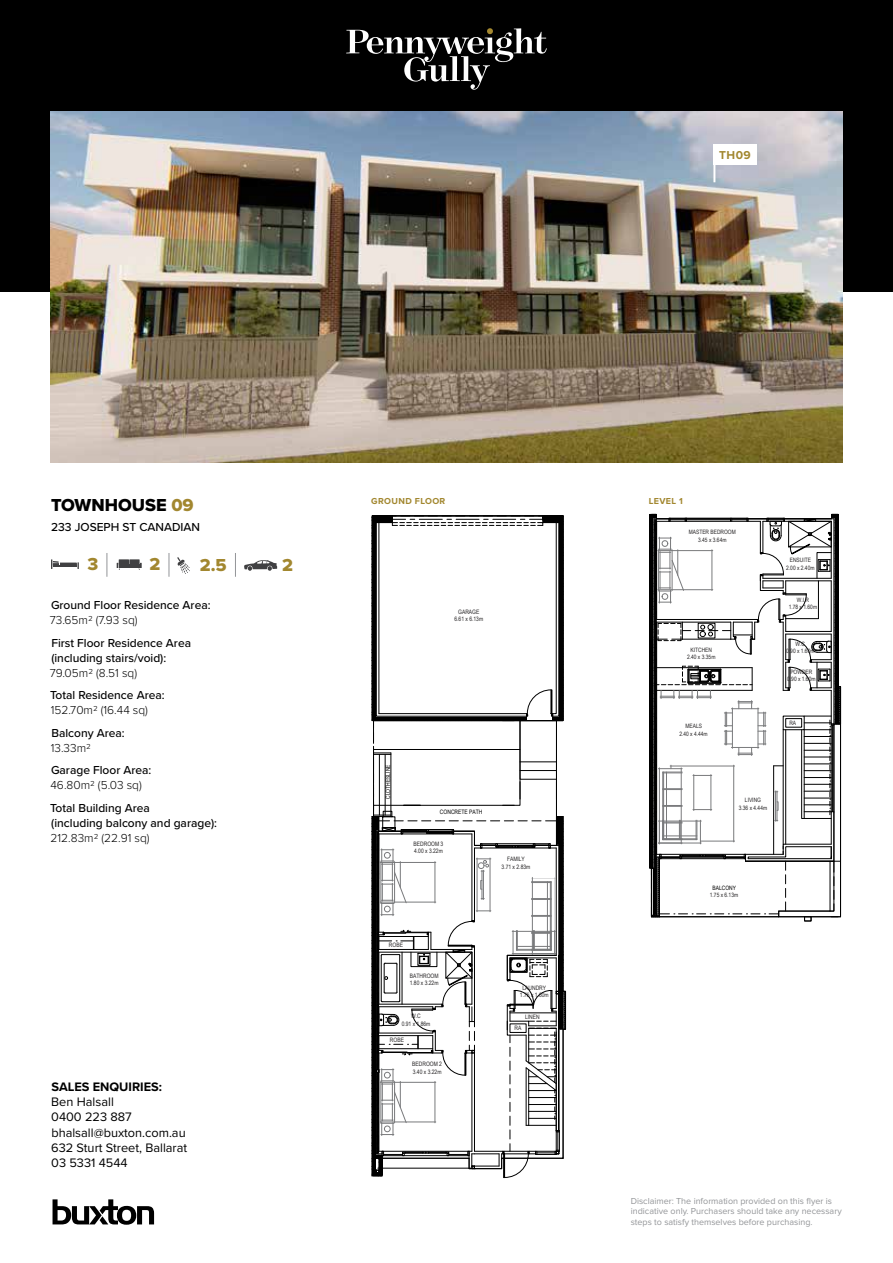
<style>
.page{position:relative;width:893px;height:1263px;background:#fff}
.page>*{position:absolute;margin:0;border:0;box-sizing:border-box;transform-origin:0 0}
.t1{font:18px "Proxima Nova Extrabld";color:#000}
.t2{font:18px "Proxima Nova Extrabld";color:#a2872f}
.t3{font:12.75px/15.3px "Proxima Nova";color:#000}
.t4{font:700 12.75px "Proxima Nova";color:#000}
.t5{font:500 12px/15px "Proxima Nova";color:#000}
.t6{font:300 12px "Proxima Nova";color:#000}
.t7{font:700 11.85px "Proxima Nova";color:#a2872f}
.t8{font:9px/10.5px "Proxima Nova";color:#939598}
.t9{font:700 9px "Proxima Nova";letter-spacing:.04em;color:#a2872f}
.t10{font:6px/7.5px "Arial Narrow";color:#262425;text-align:center}
.t11{font:6px "Arial Narrow";color:#000}
.s1{color:#a2872f}
</style>
<div class="page">
<div style="left:0;top:0;width:893px;height:291px;background:#000"></div>
<img style="left:50px;top:111px;width:792px;height:352px">
<svg style="left:53px;top:1199px;width:101px;height:26px"></svg>
<div style="left:713px;top:145px;width:44px;height:20px;background:#fff"></div>
<svg style="left:713px;top:165px;width:2px;height:17px"></svg>
<svg style="left:372px;top:515px;width:194px;height:663px"></svg>
<svg style="left:649px;top:514px;width:192px;height:407px"></svg>
<svg style="left:346px;top:28px;width:201px;height:62px"></svg>
<svg style="left:107px;top:553px;width:1px;height:24px"></svg>
<svg style="left:169px;top:553px;width:1px;height:24px"></svg>
<svg style="left:235px;top:553px;width:1px;height:24px"></svg>
<svg style="left:117px;top:559px;width:25px;height:11px"></svg>
<svg style="left:177px;top:557px;width:13px;height:17px"></svg>
<svg style="left:244px;top:560px;width:33px;height:11px"></svg>
<svg style="left:51px;top:559px;width:28px;height:10px"></svg>
<h3 class="t7" style="left:719px;top:146px;width:33px">TH09</h3>
<h1 class="t1" style="left:51px;top:492px;width:144px">TOWNHOUSE <span class="s1">09</span></h1>
<h3 class="t5" style="left:51px;top:519px;width:151px">233 JOSEPH ST CANADIAN</h3>
<h1 class="t2" style="left:88px;top:551px;width:12px">3</h1>
<h1 class="t2" style="left:149px;top:551px;width:12px">2</h1>
<h1 class="t2" style="left:200px;top:551px;width:28px">2.5</h1>
<h1 class="t2" style="left:282px;top:552px;width:12px">2</h1>
<h3 class="t5" style="left:51px;top:597px;width:161px">Ground Floor Residence Area:</h3>
<h3 class="t6" style="left:50px;top:613px;width:89px">73.65m2 (7.93 sq)</h3>
<h3 class="t5" style="left:51px;top:635px;width:141px">First Floor Residence Area (including stairs/void):</h3>
<h3 class="t6" style="left:50px;top:666px;width:89px">79.05m2 (8.51 sq)</h3>
<h3 class="t5" style="left:50px;top:687px;width:116px">Total Residence Area:</h3>
<h3 class="t6" style="left:51px;top:703px;width:99px">152.70m2 (16.44 sq)</h3>
<h3 class="t5" style="left:51px;top:725px;width:75px">Balcony Area:</h3>
<h3 class="t6" style="left:51px;top:741px;width:41px">13.33m2</h3>
<h3 class="t5" style="left:51px;top:762px;width:102px">Garage Floor Area:</h3>
<h3 class="t6" style="left:50px;top:778px;width:93px">46.80m2 (5.03 sq)</h3>
<h3 class="t5" style="left:50px;top:800px;width:169px">Total Building Area<br>(including balcony and garage):</h3>
<h3 class="t6" style="left:51px;top:831px;width:101px">212.83m2 (22.91 sq)</h3>
<h2 class="t4" style="left:51px;top:1077px;width:112px">SALES ENQUIRIES:</h2>
<h2 class="t3" style="left:51px;top:1094px;width:138px">Ben Halsall<br>0400 223 887 bhalsall@buxton.com.au<br>632 Sturt Street, Ballarat<br>03 5331 4544</h2>
<h3 class="t9" style="left:371px;top:494px;width:76px">GROUND FLOOR</h3>
<h3 class="t9" style="left:649px;top:494px;width:36px">LEVEL 1</h3>
<p class="t10" style="left:454px;top:608px;width:30px">GARAGE<br>6.61 x 6.13m</p>
<p class="t11" style="left:383px;top:799px;width:36px;rotate:-90deg">CLOTHESLINE</p>
<p class="t11" style="left:440px;top:807px;width:44px">CONCRETE PATH</p>
<p class="t10" style="left:414px;top:839px;width:31px;text-align:left">BEDROOM 3<br>4.00 x 3.22m</p>
<p class="t10" style="left:502px;top:855px;width:30px">FAMILY<br>3.71 x 2.83m</p>
<p class="t10" style="left:389px;top:941px;width:16px">ROBE</p>
<p class="t10" style="left:410px;top:971px;width:30px;text-align:left">BATHROOM<br>1.80 x 3.22m</p>
<p class="t10" style="left:402px;top:1012px;width:30px">W.C<br>0.91 x 1.86m</p>
<p class="t10" style="left:525px;top:1013px;width:16px">LINEN</p>
<p class="t10" style="left:515px;top:1024px;width:8px">RA</p>
<p class="t10" style="left:520px;top:983px;width:30px">LAUNDRY<br>1.75 x 1.60m</p>
<p class="t10" style="left:390px;top:1036px;width:16px">ROBE</p>
<p class="t10" style="left:412px;top:1060px;width:31px;text-align:left">BEDROOM 2<br>3.40 x 3.22m</p>
<p class="t10" style="left:689px;top:528px;width:49px">MASTER BEDROOM<br>3.45 x 3.64m</p>
<p class="t10" style="left:687px;top:646px;width:30px">KITCHEN<br>2.40 x 3.35m</p>
<p class="t10" style="left:679px;top:722px;width:30px">MEALS<br>2.40 x 4.44m</p>
<p class="t10" style="left:786px;top:556px;width:30px">ENSUITE<br>2.00 x 2.40m</p>
<p class="t10" style="left:789px;top:596px;width:30px">W.I.R<br>1.78 x 1.60m</p>
<p class="t10" style="left:786px;top:640px;width:30px">W.C<br>0.90 x 1.60m</p>
<p class="t10" style="left:787px;top:668px;width:30px">POWDER<br>0.90 x 1.60m</p>
<p class="t10" style="left:789px;top:718px;width:8px">RA</p>
<p class="t10" style="left:739px;top:796px;width:30px">LIVING<br>3.36 x 4.44m</p>
<p class="t11" style="left:713px;top:883px;width:25px">BALCONY</p>
<p class="t10" style="left:710px;top:891px;width:30px">1.75 x 6.13m</p>
<h3 class="t8" style="left:631px;top:1195px;width:213px">Disclaimer: The information provided on this flyer is indicative only. Purchasers should take any necessary steps to satisfy themselves before purchasing.</h3>
</div>
